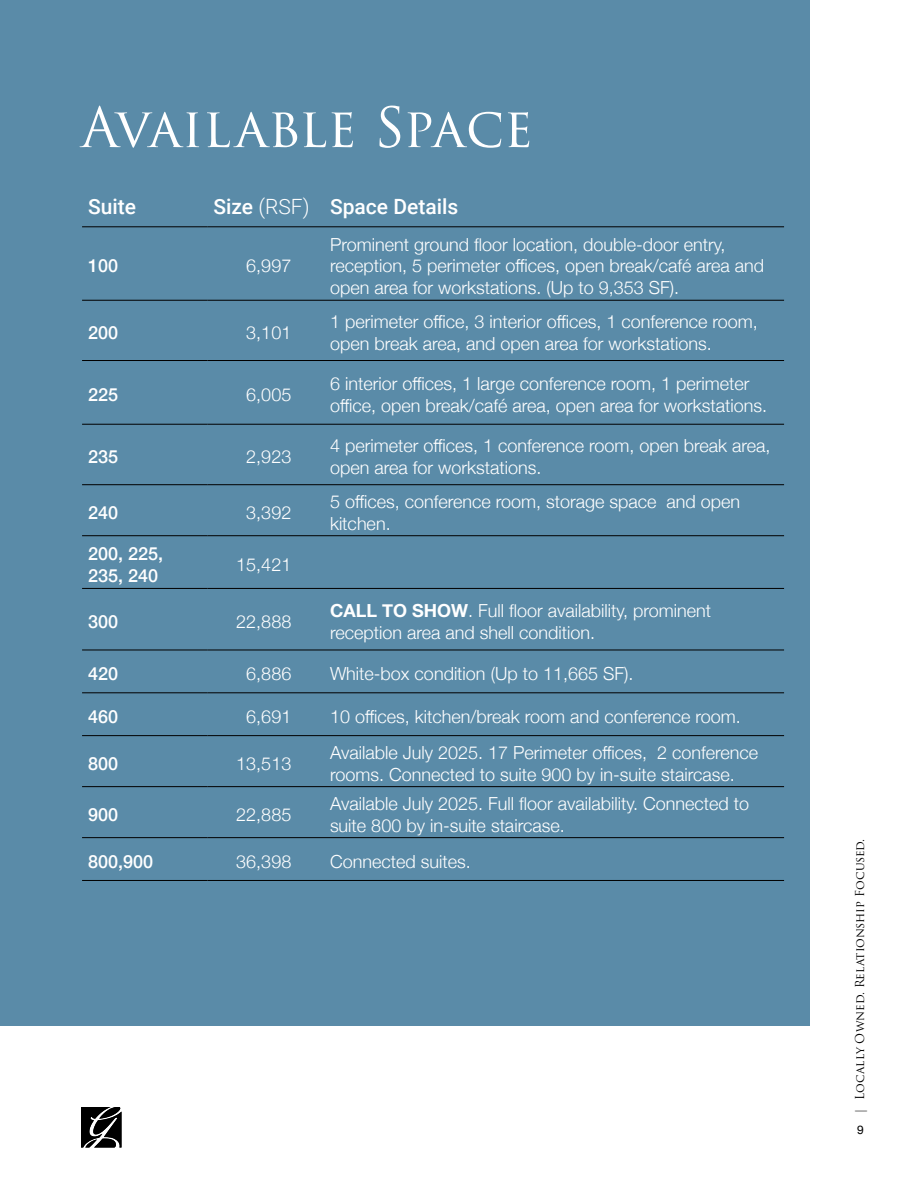
<style>
.page{position:relative;width:918px;height:1188px;background:#fff}
.page>*{position:absolute;margin:0;border:0;box-sizing:border-box;transform-origin:0 0}
.t1{font:54px "Trajan Pro 3";letter-spacing:-.005em;color:#fff}
.t2{font:500 21px "Roboto";color:#fff}
.t3{font:300 18px/21.6px "Helvetica Neue";color:#fff}
.t4{font:500 18px/21.6px "Helvetica Neue";color:#fff}
.t5{font:12px "Trajan Pro 3";color:#000}
.t6{font:12px "Helvetica Neue";color:#000}
.s1{font-weight:300}
.s2{font-weight:700}
</style>
<div class="page">
<div style="left:0;top:0;width:810px;height:1026px;background:#5a8ba8"></div>
<hr style="left:82px;top:226px;width:125px;height:1px;background:#000">
<hr style="left:207px;top:226px;width:117px;height:1px;background:#000">
<hr style="left:324px;top:226px;width:460px;height:1px;background:#000">
<hr style="left:82px;top:300px;width:125px;height:1px;background:#000">
<hr style="left:207px;top:300px;width:117px;height:1px;background:#000">
<hr style="left:324px;top:300px;width:460px;height:1px;background:#000">
<hr style="left:82px;top:360px;width:125px;height:1px;background:#000">
<hr style="left:207px;top:360px;width:117px;height:1px;background:#000">
<hr style="left:324px;top:360px;width:460px;height:1px;background:#000">
<hr style="left:82px;top:424px;width:125px;height:1px;background:#000">
<hr style="left:207px;top:424px;width:117px;height:1px;background:#000">
<hr style="left:324px;top:424px;width:460px;height:1px;background:#000">
<hr style="left:82px;top:484px;width:125px;height:1px;background:#000">
<hr style="left:207px;top:484px;width:117px;height:1px;background:#000">
<hr style="left:324px;top:484px;width:460px;height:1px;background:#000">
<hr style="left:82px;top:535px;width:125px;height:1px;background:#000">
<hr style="left:207px;top:535px;width:117px;height:1px;background:#000">
<hr style="left:324px;top:535px;width:460px;height:1px;background:#000">
<hr style="left:82px;top:588px;width:125px;height:1px;background:#000">
<hr style="left:207px;top:588px;width:117px;height:1px;background:#000">
<hr style="left:324px;top:588px;width:460px;height:1px;background:#000">
<hr style="left:82px;top:650px;width:125px;height:1px;background:#000">
<hr style="left:207px;top:650px;width:117px;height:1px;background:#000">
<hr style="left:324px;top:650px;width:460px;height:1px;background:#000">
<hr style="left:82px;top:692px;width:125px;height:1px;background:#000">
<hr style="left:207px;top:692px;width:117px;height:1px;background:#000">
<hr style="left:324px;top:692px;width:460px;height:1px;background:#000">
<hr style="left:82px;top:735px;width:125px;height:1px;background:#000">
<hr style="left:207px;top:735px;width:117px;height:1px;background:#000">
<hr style="left:324px;top:735px;width:460px;height:1px;background:#000">
<hr style="left:82px;top:786px;width:125px;height:1px;background:#000">
<hr style="left:207px;top:786px;width:117px;height:1px;background:#000">
<hr style="left:324px;top:786px;width:460px;height:1px;background:#000">
<hr style="left:82px;top:837px;width:125px;height:1px;background:#000">
<hr style="left:207px;top:837px;width:117px;height:1px;background:#000">
<hr style="left:324px;top:837px;width:460px;height:1px;background:#000">
<hr style="left:82px;top:880px;width:125px;height:1px;background:#000">
<hr style="left:207px;top:880px;width:117px;height:1px;background:#000">
<hr style="left:324px;top:880px;width:460px;height:1px;background:#000">
<svg style="left:81px;top:1107px;width:40px;height:41px;background:#333"></svg>
<h1 class="t1" style="left:81px;top:90px;width:453px">Available Space</h1>
<p class="t2" style="left:88px;top:192px;width:49px">Suite</p>
<p class="t2" style="left:213px;top:192px;width:246px">Size <span class="s1">(RSF)</span> Space Details</p>
<p class="t4" style="left:88px;top:254px;width:32px">100</p>
<p class="t3" style="left:246px;top:254px;width:47px">6,997</p>
<p class="t3" style="left:330px;top:232px;width:436px">Prominent ground floor location, double-door entry, reception, 5 perimeter offices, open break/café area and open area for workstations. (Up to 9,353 SF).</p>
<p class="t4" style="left:88px;top:320px;width:32px">200</p>
<p class="t3" style="left:246px;top:321px;width:47px">3,101</p>
<p class="t3" style="left:330px;top:310px;width:429px">1 perimeter office, 3 interior offices, 1 conference room, open break area, and open area for workstations.</p>
<p class="t4" style="left:88px;top:382px;width:32px">225</p>
<p class="t3" style="left:246px;top:383px;width:47px">6,005</p>
<p class="t3" style="left:330px;top:372px;width:439px">6 interior offices, 1 large conference room, 1 perimeter office, open break/café area, open area for workstations.</p>
<p class="t4" style="left:88px;top:445px;width:32px">235</p>
<p class="t3" style="left:246px;top:445px;width:47px">2,923</p>
<p class="t3" style="left:330px;top:434px;width:442px">4 perimeter offices, 1 conference room, open break area, open area for workstations.</p>
<p class="t4" style="left:88px;top:500px;width:32px">240</p>
<p class="t3" style="left:246px;top:500px;width:47px">3,392</p>
<p class="t3" style="left:330px;top:490px;width:412px">5 offices, conference room, storage space and open kitchen.</p>
<p class="t4" style="left:88px;top:541px;width:77px">200, 225,<br>235, 240</p>
<p class="t3" style="left:236px;top:552px;width:57px">15,421</p>
<p class="t4" style="left:88px;top:609px;width:32px">300</p>
<p class="t3" style="left:236px;top:609px;width:57px">22,888</p>
<p class="t3" style="left:330px;top:599px;width:383px"><span class="s2">CALL TO SHOW</span>. Full floor availability, prominent reception area and shell condition.</p>
<p class="t4" style="left:88px;top:661px;width:32px">420</p>
<p class="t3" style="left:246px;top:662px;width:47px">6,886</p>
<p class="t3" style="left:330px;top:662px;width:305px">White-box condition (Up to 11,665 SF).</p>
<p class="t4" style="left:88px;top:704px;width:32px">460</p>
<p class="t3" style="left:246px;top:704px;width:47px">6,691</p>
<p class="t3" style="left:330px;top:704px;width:412px">10 offices, kitchen/break room and conference room.</p>
<p class="t4" style="left:88px;top:751px;width:32px">800</p>
<p class="t3" style="left:236px;top:751px;width:57px">13,513</p>
<p class="t3" style="left:330px;top:740px;width:430px">Available July 2025. 17 Perimeter offices, 2 conference rooms. Connected to suite 900 by in-suite staircase.</p>
<p class="t4" style="left:88px;top:802px;width:32px">900</p>
<p class="t3" style="left:236px;top:802px;width:57px">22,885</p>
<p class="t3" style="left:330px;top:792px;width:421px">Available July 2025. Full floor availability. Connected to suite 800 by in-suite staircase.</p>
<p class="t4" style="left:88px;top:849px;width:67px">800,900</p>
<p class="t3" style="left:236px;top:849px;width:57px">36,398</p>
<p class="t3" style="left:330px;top:849px;width:142px">Connected suites.</p>
<p class="t5" style="left:852px;top:1114px;width:277px;rotate:-90deg">| Locally Owned. Relationship Focused.</p>
<p class="t6" style="left:857px;top:1121px;width:8px">9</p>
</div>
